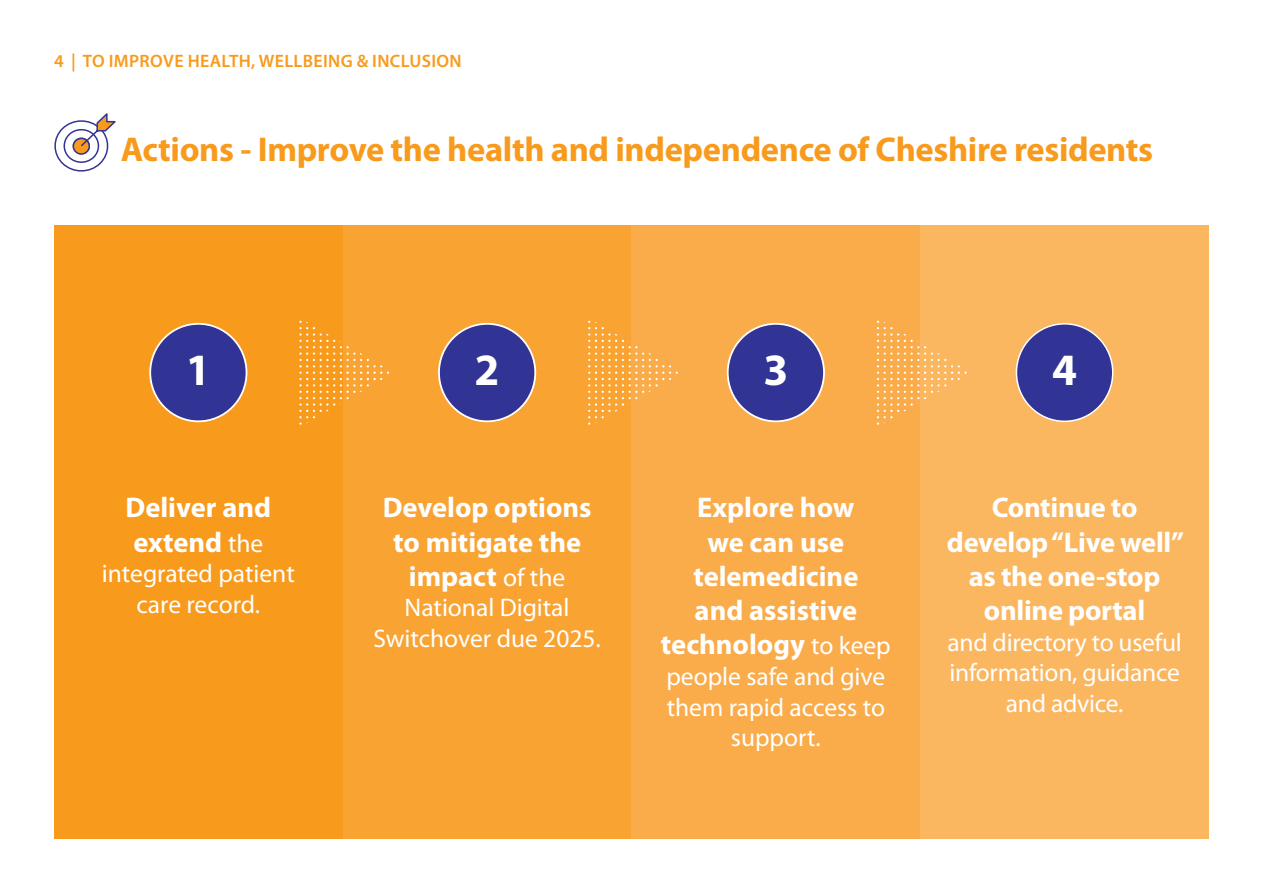
<style>
.page{position:relative;width:1263px;height:893px;background:#fff}
.page>*{position:absolute;margin:0;border:0;box-sizing:border-box;transform-origin:0 0}
.t1{font:700 45px "Myriad Pro";color:#fff}
.t2{font:700 34.5px "Myriad Pro";letter-spacing:-.01em;color:#f89a1c}
.t3{font:700 28.5px/34.2px "Myriad Pro";color:#fff;text-align:center}
.t4{font:25.5px/30.6px "Myriad Pro";letter-spacing:-.005em;color:#fff;text-align:center}
.t5{font:600 18px "Myriad Pro";letter-spacing:.02em;color:#f89a1c}
.s1{font-weight:400;font-size:25.5px}
</style>
<div class="page">
<div style="left:54px;top:225px;width:289px;height:614px;background:#f89a1c"></div>
<div style="left:343px;top:225px;width:288px;height:614px;background:#f9a333"></div>
<div style="left:631px;top:225px;width:289px;height:614px;background:#faac4b"></div>
<div style="left:920px;top:225px;width:289px;height:614px;background:#fbb660"></div>
<div style="left:150px;top:324px;width:96px;height:97px;background:#313494;border-radius:50%"></div>
<div style="left:149px;top:323px;width:98px;height:99px;border:2px solid #fff;border-radius:50%"></div>
<div style="left:439px;top:324px;width:96px;height:97px;background:#313494;border-radius:50%"></div>
<div style="left:438px;top:323px;width:98px;height:99px;border:2px solid #fff;border-radius:50%"></div>
<div style="left:728px;top:324px;width:96px;height:97px;background:#313494;border-radius:50%"></div>
<div style="left:727px;top:323px;width:98px;height:99px;border:2px solid #fff;border-radius:50%"></div>
<div style="left:1016px;top:324px;width:97px;height:97px;background:#313494;border-radius:50%"></div>
<div style="left:1016px;top:323px;width:97px;height:99px;border:2px solid #fff;border-radius:50%"></div>
<svg style="left:299px;top:321px;width:95px;height:104px"></svg>
<svg style="left:588px;top:321px;width:95px;height:104px"></svg>
<svg style="left:877px;top:321px;width:95px;height:104px"></svg>
<svg style="left:54px;top:113px;width:62px;height:59px"></svg>
<p class="t5" style="left:54px;top:49px;width:409px">4 | TO IMPROVE HEALTH, WELLBEING &amp; INCLUSION</p>
<p class="t2" style="left:121px;top:127px;width:1034px">Actions - Improve the health and independence of Cheshire residents</p>
<p class="t1" style="left:186px;top:341px;width:26px">1</p>
<p class="t3" style="left:126px;top:490px;width:147px;text-align:left">Deliver and extend <span class="s1">the</span></p>
<p class="t4" style="left:102px;top:558px;width:194px">integrated patient care record.</p>
<p class="t1" style="left:475px;top:341px;width:26px">2</p>
<p class="t3" style="left:383px;top:490px;width:210px">Develop options to mitigate the impact <span class="s1">of the</span></p>
<p class="t4" style="left:373px;top:592px;width:229px">National Digital<br>Switchover due 2025.</p>
<p class="t1" style="left:763px;top:341px;width:26px">3</p>
<p class="t3" style="left:661px;top:490px;width:231px">Explore how<br>we can use telemedicine<br>and assistive technology <span class="s1">to keep</span></p>
<p class="t4" style="left:666px;top:661px;width:220px">people safe and give them rapid access to support.</p>
<p class="t1" style="left:1052px;top:341px;width:26px">4</p>
<p class="t3" style="left:947px;top:490px;width:239px">Continue to develop “Live well” as the one-stop online portal</p>
<p class="t4" style="left:947px;top:626px;width:236px">and directory to useful information, guidance and advice.</p>
</div>
